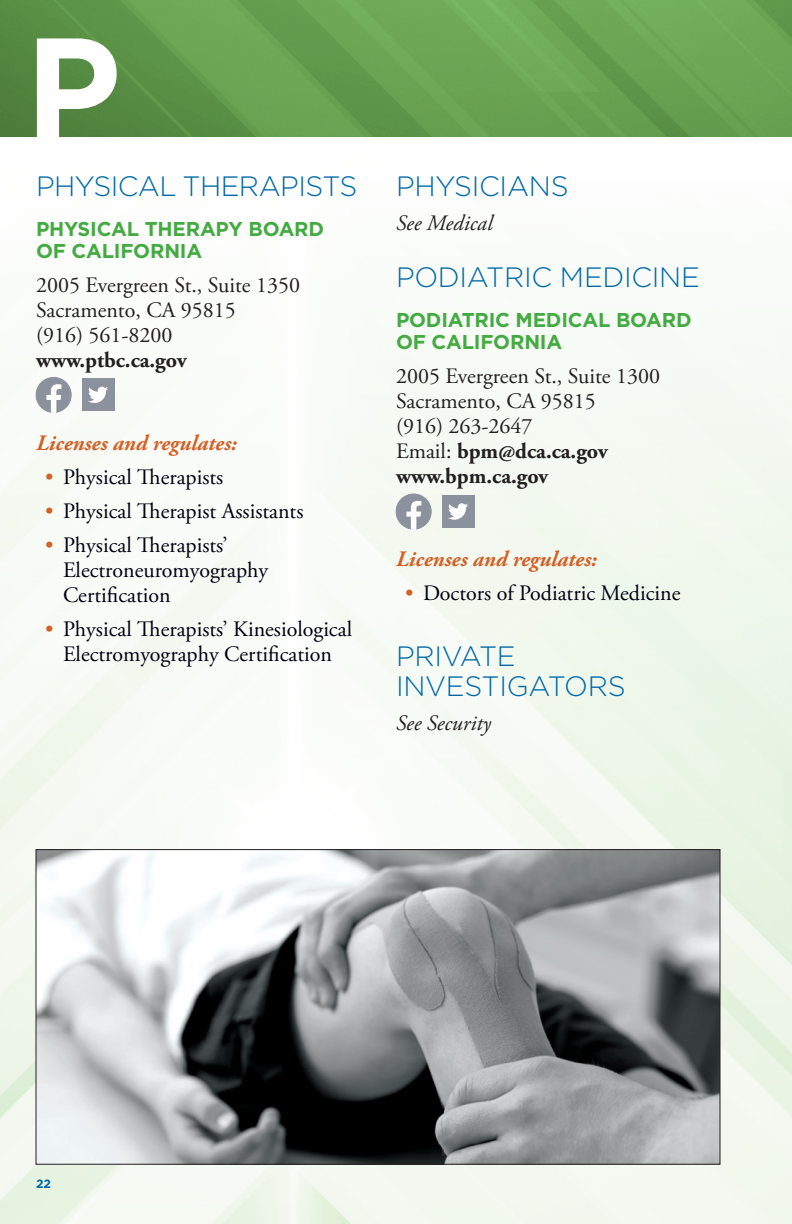
<style>
.page{position:relative;width:792px;height:1224px;background:#fff}
.page>*{position:absolute;margin:0;border:0;box-sizing:border-box;transform-origin:0 0}
.t1{font:700 144px "Gotham";color:#fff}
._1H{font:300 28px/30px "Gotham";letter-spacing:-.01em;color:#0068a9}
.t2{font:22px/25px "Adobe Garamond Pro";color:#000111}
.Body{font:22px/25px "Adobe Garamond Pro";color:#231f20}
.t3{font:italic 700 22px "Adobe Garamond Pro";color:#d26027}
.Body-2{font:700 22px "Adobe Garamond Pro";color:#231f20}
.Body-3{font:italic 22px "Adobe Garamond Pro";color:#231f20}
.t4{font:700 20px/22px "Gotham";letter-spacing:-.01em;color:#44aa42}
.t5{font:700 12px "Gotham";color:#0068a9}
.s1{color:#d26027}
.s2{font-weight:700}
</style>
<div class="page">
<img style="left:0;top:0;width:792px;height:1224px">
<img style="left:38px;top:851px;width:680px;height:312px">
<svg style="left:36px;top:377px;width:35px;height:36px"></svg>
<div style="left:82px;top:379px;width:32px;height:32px;background:#8b919d"></div>
<svg style="left:88px;top:387px;width:20px;height:16px"></svg>
<svg style="left:396px;top:494px;width:35px;height:35px"></svg>
<div style="left:442px;top:495px;width:32px;height:33px;background:#8b919d"></div>
<svg style="left:448px;top:503px;width:20px;height:17px"></svg>
<p class="t1" style="left:25px;top:5px;width:98px">P</p>
<p class="_1H" style="left:36px;top:171px;width:323px">PHYSICAL THERAPISTS</p>
<h2 class="t4" style="left:36px;top:218px;width:290px">PHYSICAL THERAPY BOARD<br>OF CALIFORNIA</h2>
<p class="Body" style="left:36px;top:274px;width:266px">2005 Evergreen St., Suite 1350<br>Sacramento, CA 95815<br>(916) 561-8200</p>
<p class="Body-2" style="left:36px;top:347px;width:152px">www.ptbc.ca.gov</p>
<h3 class="t3" style="left:36px;top:431px;width:202px">Licenses and regulates:</h3>
<p class="t2" style="left:45px;top:466px;width:180px"><span class="s1">•</span> Physical Therapists</p>
<p class="t2" style="left:45px;top:500px;width:260px"><span class="s1">•</span> Physical Therapist Assistants</p>
<p class="t2" style="left:63px;top:534px;width:207px;text-indent:-18px"><span class="s1">•</span> Physical Therapists’<br>Electroneuromyography<br>Certification</p>
<p class="t2" style="left:45px;top:618px;width:309px;text-align:center"><span class="s1">•</span> Physical Therapists’ Kinesiological<br>Electromyography Certification</p>
<p class="_1H" style="left:396px;top:171px;width:174px">PHYSICIANS</p>
<p class="Body-3" style="left:396px;top:210px;width:98px">See Medical</p>
<p class="_1H" style="left:396px;top:262px;width:305px">PODIATRIC MEDICINE</p>
<h2 class="t4" style="left:396px;top:309px;width:297px">PODIATRIC MEDICAL BOARD<br>OF CALIFORNIA</h2>
<p class="Body" style="left:396px;top:365px;width:266px">2005 Evergreen St., Suite 1300<br>Sacramento, CA 95815<br>(916) 263-2647<br>Email: <span class="s2">bpm@dca.ca.gov</span></p>
<p class="Body-2" style="left:396px;top:463px;width:154px">www.bpm.ca.gov</p>
<h3 class="t3" style="left:396px;top:547px;width:202px">Licenses and regulates:</h3>
<p class="t2" style="left:405px;top:582px;width:277px"><span class="s1">•</span> Doctors of Podiatric Medicine</p>
<p class="_1H" style="left:396px;top:641px;width:231px">PRIVATE<br>INVESTIGATORS</p>
<p class="Body-3" style="left:396px;top:710px;width:96px">See Security</p>
<p class="t5" style="left:36px;top:1177px;width:16px">22</p>
</div>
